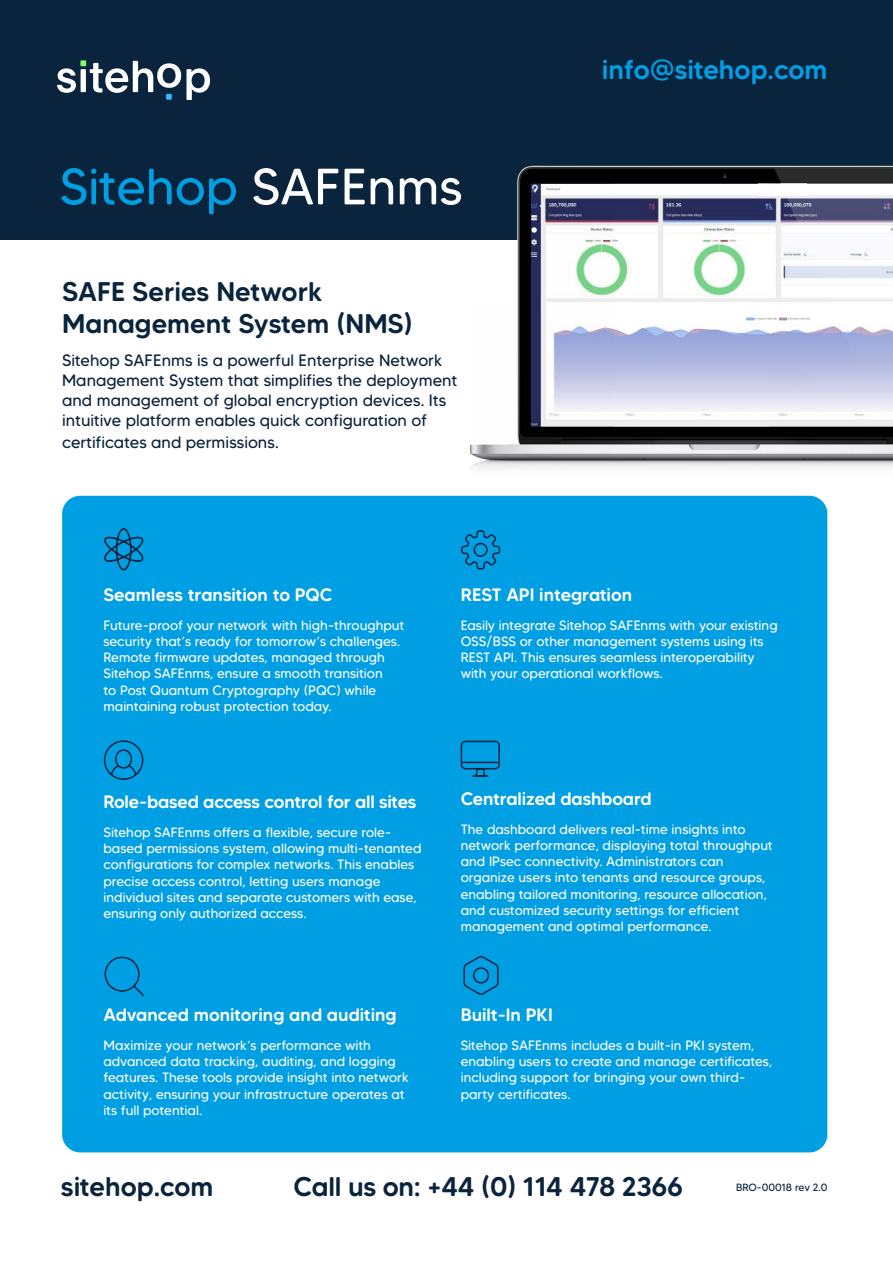
<style>
.page{position:relative;width:893px;height:1263px;background:#fff}
.page>*{position:absolute;margin:0;border:0;box-sizing:border-box;transform-origin:0 0}
.t1{font:51px "MADE Tommy Soft";color:#009fe3}
.t2{font:500 27px/32.4px "MADE Tommy Soft";color:#0a243d}
.t3{font:500 27px "MADE Tommy Soft";color:#009fe3}
.t4{font:500 18px "MADE Tommy Soft";letter-spacing:-.01em;color:#fff}
.t5{font:16.5px/19.8px "MADE Tommy Soft";color:#0a243d}
.t6{font:13.5px/16.2px "MADE Tommy Soft";color:#fff}
.t7{font:10.5px "MADE Tommy Soft";letter-spacing:-.015em;color:#0a243d}
.s1{color:#fff}
</style>
<div class="page">
<div style="left:62px;top:496px;width:765px;height:656px;background:#009fe3;border-radius:18px"></div>
<div style="left:0;top:0;width:893px;height:240px;background:#0a243d"></div>
<svg style="left:57px;top:60px;width:153px;height:40px"></svg>
<svg style="left:104px;top:528px;width:40px;height:43px"></svg>
<svg style="left:461px;top:530px;width:40px;height:40px"></svg>
<svg style="left:103px;top:740px;width:41px;height:40px"></svg>
<svg style="left:460px;top:740px;width:40px;height:37px"></svg>
<hr style="left:461px;top:762px;width:38px;height:1px;background:#0a243d">
<svg style="left:104px;top:956px;width:40px;height:41px"></svg>
<svg style="left:463px;top:956px;width:36px;height:39px"></svg>
<img style="left:470px;top:165px;width:423px;height:304px">
<h1 class="t1" style="left:60px;top:155px;width:405px">Sitehop <span class="s1">SAFEnms</span></h1>
<h2 class="t2" style="left:62px;top:275px;width:352px">SAFE Series Network<br>Management System (NMS)</h2>
<p class="t5" style="left:62px;top:351px;width:397px">Sitehop SAFEnms is a powerful Enterprise Network Management System that simplifies the deployment and management of global encryption devices. Its intuitive platform enables quick configuration of</p>
<p class="t5" style="left:62px;top:432px;width:218px">certificates and permissions.</p>
<h2 class="t3" style="left:602px;top:53px;width:227px">info@sitehop.com</h2>
<h3 class="t4" style="left:103px;top:583px;width:230px">Seamless transition to PQC</h3>
<p class="t6" style="left:103px;top:617px;width:302px">Future-proof your network with high-throughput security that’s ready for tomorrow’s challenges.<br>Remote firmware updates, managed through Sitehop SAFEnms, ensure a smooth transition<br>to Post Quantum Cryptography (PQC) while maintaining robust protection today.</p>
<h3 class="t4" style="left:103px;top:790px;width:314px">Role-based access control for all sites</h3>
<p class="t6" style="left:103px;top:824px;width:319px">Sitehop SAFEnms offers a flexible, secure role&shy;based permissions system, allowing multi-tenanted configurations for complex networks. This enables precise access control, letting users manage individual sites and separate customers with ease, ensuring only authorized access.</p>
<h3 class="t4" style="left:103px;top:1003px;width:295px">Advanced monitoring and auditing</h3>
<p class="t6" style="left:103px;top:1037px;width:307px">Maximize your network’s performance with advanced data tracking, auditing, and logging features. These tools provide insight into network activity, ensuring your infrastructure operates at its full potential.</p>
<h3 class="t4" style="left:461px;top:583px;width:173px">REST API integration</h3>
<p class="t6" style="left:461px;top:617px;width:318px">Easily integrate Sitehop SAFEnms with your existing OSS/BSS or other management systems using its REST API. This ensures seamless interoperability with your operational workflows.</p>
<h3 class="t4" style="left:461px;top:787px;width:193px">Centralized dashboard</h3>
<p class="t6" style="left:461px;top:821px;width:314px">The dashboard delivers real-time insights into network performance, displaying total throughput and IPsec connectivity. Administrators can organize users into tenants and resource groups, enabling tailored monitoring, resource allocation, and customized security settings for efficient management and optimal performance.</p>
<h3 class="t4" style="left:461px;top:1003px;width:94px">Built-In PKI</h3>
<p class="t6" style="left:461px;top:1037px;width:313px">Sitehop SAFEnms includes a built-in PKI system, enabling users to create and manage certificates, including support for bringing your own third&shy;party certificates.</p>
<h2 class="t2" style="left:61px;top:1170px;width:154px">sitehop.com</h2>
<h2 class="t2" style="left:293px;top:1170px;width:391px">Call us on: +44 (0) 114 478 2366</h2>
<p class="t7" style="left:736px;top:1180px;width:93px">BRO-00018 rev 2.0</p>
</div>
